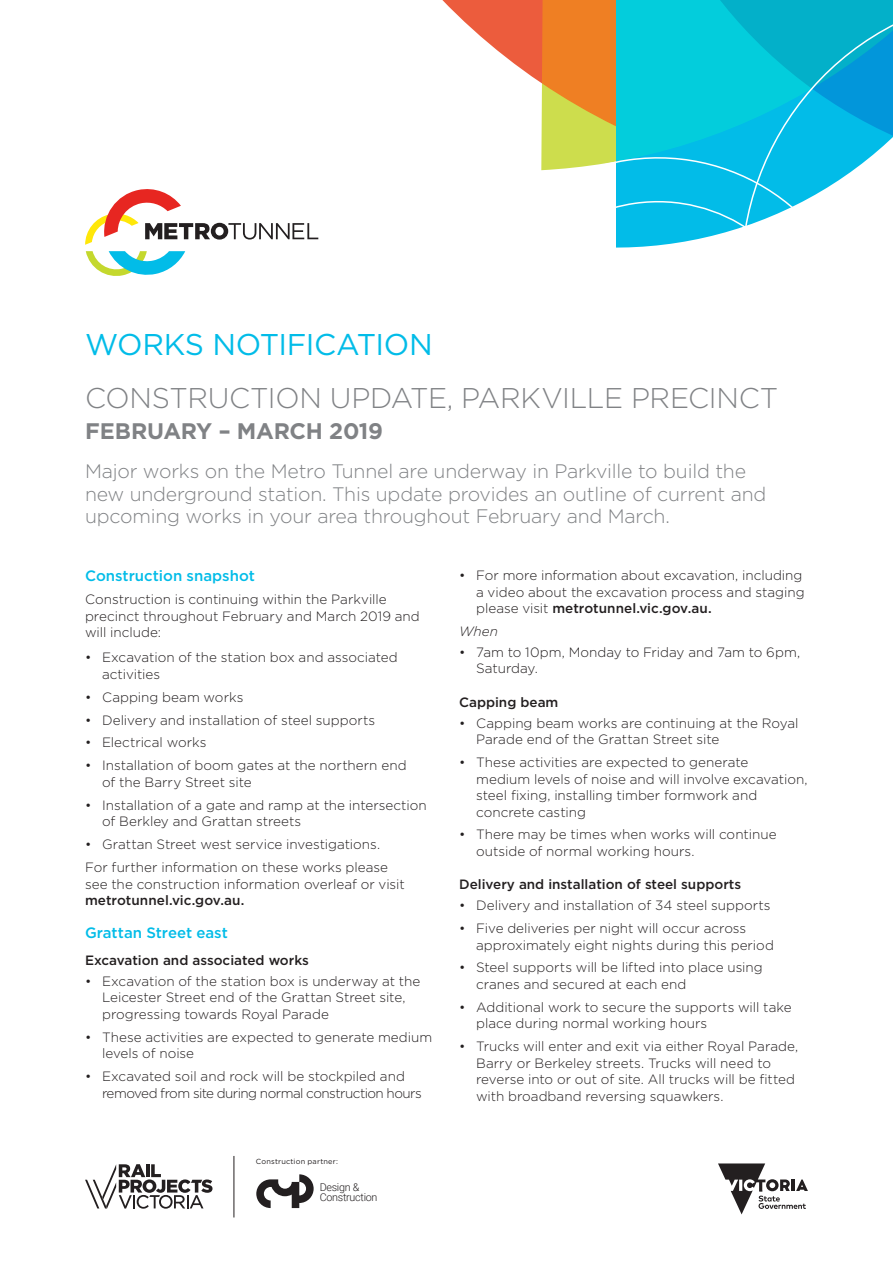
<style>
.page{position:relative;width:893px;height:1263px;background:#fff}
.page>*{position:absolute;margin:0;border:0;box-sizing:border-box;transform-origin:0 0}
.t1{font:30px "Gotham";letter-spacing:-.015em;color:#02bce8}
.t2{font:300 28.5px "Gotham";letter-spacing:-.01em;color:#808285}
.DATE{font:700 22.5px "Gotham";letter-spacing:-.01em;color:#808285}
.INTRO{font:300 19.5px/22.5px "Gotham";letter-spacing:-.01em;color:#808285}
.t3{font:500 15px "Gotham";color:#02bce8}
.BODY_COPY_NEW{font:300 13.5px/16.5px "Gotham";color:#231f20}
.BODY_COPY_NEW-2{font:300 13.5px/16.5px "Gotham";letter-spacing:-.035em;color:#231f20}
.t4{font:500 13.5px "Gotham";color:#231f20}
.t5{font:italic 300 13.5px "Gotham";color:#231f20}
.t6{font:300 10.8px/10.5px "Roboto";letter-spacing:-.025em;color:#231f20}
.t7{font:7.35px "Gotham";letter-spacing:.025em;color:#231f20}
.s1{font-weight:500}
</style>
<div class="page">
<svg style="left:85px;top:189px;width:233px;height:56px"></svg>
<svg style="left:86px;top:251px;width:99px;height:25px"></svg>
<svg style="left:442px;top:0;width:99px;height:83px"></svg>
<svg style="left:541px;top:0;width:166px;height:144px;background:#69b48d"></svg>
<svg style="left:541px;top:144px;width:166px;height:104px"></svg>
<svg style="left:707px;top:0;width:186px;height:237px"></svg>
<svg style="left:718px;top:1163px;width:90px;height:51px"></svg>
<hr style="left:233px;top:1156px;width:1px;height:61px;background:#231f20">
<svg style="left:85px;top:1164px;width:127px;height:45px"></svg>
<svg style="left:256px;top:1174px;width:58px;height:34px"></svg>
<h1 class="t1" style="left:85px;top:325px;width:349px">WORKS NOTIFICATION</h1>
<h2 class="t2" style="left:85px;top:380px;width:694px">CONSTRUCTION UPDATE, PARKVILLE PRECINCT</h2>
<p class="DATE" style="left:85px;top:416px;width:299px">FEBRUARY – MARCH 2019</p>
<p class="INTRO" style="left:85px;top:459px;width:683px">Major works on the Metro Tunnel are underway in Parkville to build the new underground station. This update provides an outline of current and upcoming works in your area throughout February and March.</p>
<h3 class="t3" style="left:85px;top:566px;width:171px">Construction snapshot</h3>
<p class="BODY_COPY_NEW" style="left:85px;top:591px;width:336px">Construction is continuing within the Parkville precinct throughout February and March 2019 and will include:</p>
<p class="BODY_COPY_NEW" style="left:102px;top:649px;width:297px;text-indent:-17px">• Excavation of the station box and associated activities</p>
<p class="BODY_COPY_NEW" style="left:85px;top:688px;width:160px">• Capping beam works</p>
<p class="BODY_COPY_NEW" style="left:85px;top:711px;width:292px">• Delivery and installation of steel supports</p>
<p class="BODY_COPY_NEW" style="left:85px;top:734px;width:123px">• Electrical works</p>
<p class="BODY_COPY_NEW" style="left:102px;top:757px;width:306px;text-indent:-17px">• Installation of boom gates at the northern end of the Barry Street site</p>
<p class="BODY_COPY_NEW" style="left:102px;top:796px;width:326px;text-indent:-17px">• Installation of a gate and ramp at the intersection of Berkley and Grattan streets</p>
<p class="BODY_COPY_NEW" style="left:85px;top:836px;width:297px">• Grattan Street west service investigations.</p>
<p class="BODY_COPY_NEW" style="left:85px;top:859px;width:321px">For further information on these works please see the construction information overleaf or visit <span class="s1">metrotunnel.vic.gov.au.</span></p>
<h3 class="t3" style="left:85px;top:923px;width:144px">Grattan Street east</h3>
<h4 class="t4" style="left:85px;top:951px;width:225px">Excavation and associated works</h4>
<p class="BODY_COPY_NEW" style="left:102px;top:972px;width:320px;text-indent:-17px">• Excavation of the station box is underway at the<br>Leicester Street end of the Grattan Street site, progressing towards Royal Parade</p>
<p class="BODY_COPY_NEW" style="left:102px;top:1028px;width:332px;text-indent:-17px">• These activities are expected to generate medium levels of noise</p>
<p class="BODY_COPY_NEW-2" style="left:102px;top:1068px;width:321px;text-indent:-17px">• Excavated soil and rock will be stockpiled and removed from site during normal construction hours</p>
<p class="t7" style="left:256px;top:1157px;width:84px">Construction partner:</p>
<p class="t6" style="left:320px;top:1181px;width:59px">Design &amp;<br>Construction</p>
<p class="BODY_COPY_NEW" style="left:476px;top:567px;width:330px;text-indent:-17px">• For more information about excavation, including a video about the excavation process and staging please visit <span class="s1">metrotunnel.vic.gov.au.</span></p>
<h5 class="t5" style="left:459px;top:623px;width:40px">When</h5>
<p class="BODY_COPY_NEW" style="left:476px;top:643px;width:326px;text-indent:-17px">• 7am to 10pm, Monday to Friday and 7am to 6pm,<br>Saturday.</p>
<h4 class="t4" style="left:459px;top:693px;width:101px">Capping beam</h4>
<p class="BODY_COPY_NEW" style="left:476px;top:714px;width:324px;text-indent:-17px">• Capping beam works are continuing at the Royal<br>Parade end of the Grattan Street site</p>
<p class="BODY_COPY_NEW" style="left:476px;top:754px;width:333px;text-indent:-17px">• These activities are expected to generate<br>medium levels of noise and will involve excavation, steel fixing, installing timber formwork and concrete casting</p>
<p class="BODY_COPY_NEW" style="left:476px;top:826px;width:302px;text-indent:-17px">• There may be times when works will continue outside of normal working hours.</p>
<h4 class="t4" style="left:459px;top:876px;width:284px">Delivery and installation of steel supports</h4>
<p class="BODY_COPY_NEW" style="left:459px;top:897px;width:313px">• Delivery and installation of 34 steel supports</p>
<p class="BODY_COPY_NEW" style="left:476px;top:920px;width:299px;text-indent:-17px">• Five deliveries per night will occur across approximately eight nights during this period</p>
<p class="BODY_COPY_NEW" style="left:476px;top:959px;width:288px;text-indent:-17px">• Steel supports will be lifted into place using cranes and secured at each end</p>
<p class="BODY_COPY_NEW" style="left:476px;top:998px;width:317px;text-indent:-17px">• Additional work to secure the supports will take place during normal working hours</p>
<p class="BODY_COPY_NEW" style="left:476px;top:1038px;width:324px;text-indent:-17px">• Trucks will enter and exit via either Royal Parade, Barry or Berkeley streets. Trucks will need to reverse into or out of site. All trucks will be fitted with broadband reversing squawkers.</p>
</div>
